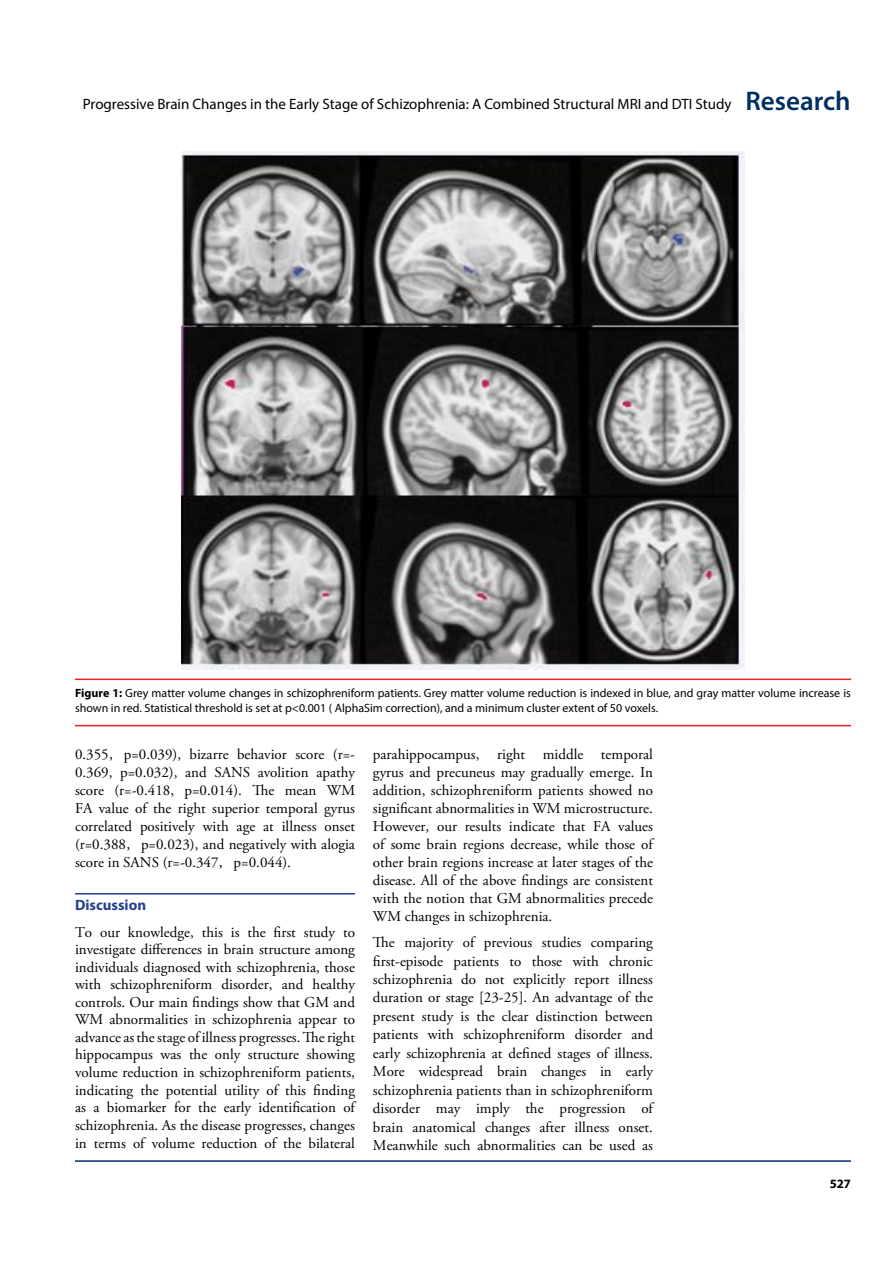
<style>
.page{position:relative;width:893px;height:1263px;background:#fff}
.page>*{position:absolute;margin:0;border:0;box-sizing:border-box;transform-origin:0 0}
.t1{font:15px/18px "Adobe Garamond Pro";color:#000;text-align:justify}
.t2{font:15px "Myriad Pro";color:#000}
.t3{font:700 15px "Myriad Pro";color:#25408f}
.t4{font:700 12.75px "Myriad Pro";color:#000}
.t5{font:12px/14.4px "Myriad Pro";color:#000}
.s1{font-weight:600;font-size:27px;color:#002d62}
.s2{font-weight:700}
.s3{font-family:"MS Mincho"}
</style>
<div class="page">
<hr style="left:75px;top:1160px;width:776px;height:2px;background:#002d62">
<hr style="left:75px;top:893px;width:280px;height:1px;background:#25408f">
<img style="left:182px;top:152px;width:562px;height:517px">
<hr style="left:75px;top:678px;width:776px;height:2px;background:#ed2124">
<hr style="left:75px;top:725px;width:776px;height:1px;background:#ed2124">
<p class="t2" style="left:83px;top:94px;width:769px">Progressive Brain Changes in the Early Stage of Schizophrenia: A Combined Structural MRI and DTI Study <span class="s1">Research</span></p>
<p class="t5" style="left:75px;top:686px;width:777px"><span class="s2">Figure 1:</span> Grey matter volume changes in schizophreniform patients. Grey matter volume reduction is indexed in blue, and gray matter volume increase is shown in red. Statistical threshold is set at p&lt;0.001 ( AlphaSim correction), and a minimum cluster extent of 50 voxels.</p>
<p class="t1" style="left:373px;top:745px;width:281px">parahippocampus, right middle temporal gyrus and precuneus may gradually emerge. In addition, schizophreniform patients showed no significant abnormalities in WM microstructure.<br>However, our results indicate that FA values of some brain regions decrease, while those of other brain regions increase at later stages of the disease. All of the above findings are consistent with the notion that GM abnormalities precede WM changes in schizophrenia.</p>
<p class="t1" style="left:373px;top:933px;width:281px;line-height:18.5px">The majority of previous studies comparing first-episode patients to those with chronic schizophrenia do not explicitly report illness duration or stage [23-25]. An advantage of the present study is the clear distinction between patients with schizophreniform disorder and early schizophrenia at defined stages of illness.<br>More widespread brain changes in early schizophrenia patients than in schizophreniform disorder may imply the progression of brain anatomical changes after illness onset.<br>Meanwhile such abnormalities can be used as</p>
<p class="t1" style="left:75px;top:745px;width:281px">0.355<span class="s3">，</span>p=0.039), bizarre behavior score (r=- 0.369, p=0.032), and SANS avolition apathy score (r=-0.418, p=0.014). The mean WM FA value of the right superior temporal gyrus correlated positively with age at illness onset (r=0.388<span class="s3">，</span>p=0.023), and negatively with alogia score in SANS (r=-0.347<span class="s3">，</span>p=0.044).</p>
<p class="t3" style="left:75px;top:895px;width:73px">Discussion</p>
<p class="t1" style="left:75px;top:923px;width:281px">To our knowledge, this is the first study to investigate differences in brain structure among individuals diagnosed with schizophrenia, those with schizophreniform disorder, and healthy controls. Our main findings show that GM and WM abnormalities in schizophrenia appear to advance as the stage of illness progresses. The right hippocampus was the only structure showing volume reduction in schizophreniform patients, indicating the potential utility of this finding as a biomarker for the early identification of schizophrenia. As the disease progresses, changes in terms of volume reduction of the bilateral</p>
<p class="t4" style="left:830px;top:1176px;width:23px">527</p>
</div>
